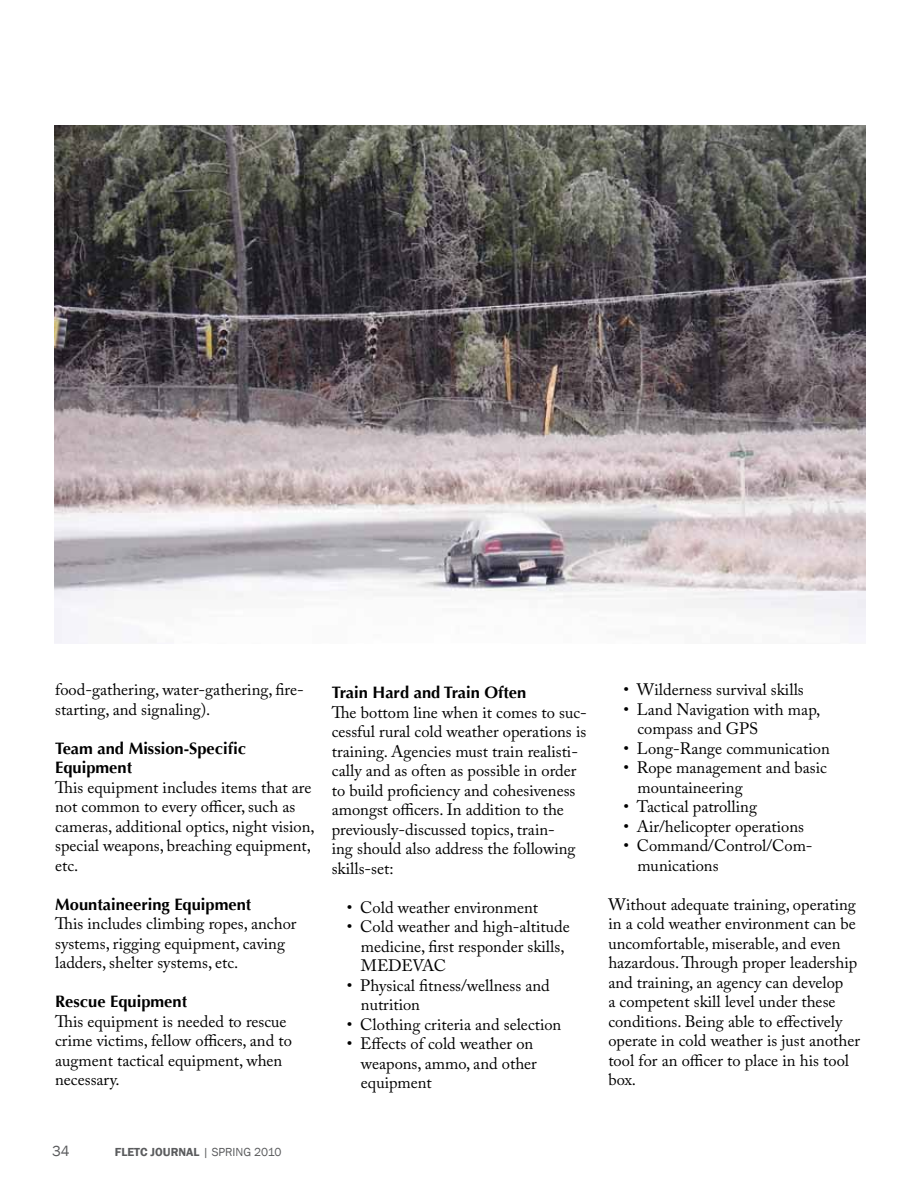
<style>
.page{position:relative;width:918px;height:1188px;background:#fff}
.page>*{position:absolute;margin:0;border:0;box-sizing:border-box;transform-origin:0 0}
.t1{font:16.5px/19.5px "Adobe Caslon Pro";color:#000}
.t2{font:700 16.5px/19.5px "Optima";color:#000}
.t3{font:15px "Franklin Gothic";color:#5a5b5d}
.t4{font:600 12px "Franklin Gothic";color:#5a5b5d}
.s1{font-weight:400}
</style>
<div class="page">
<img style="left:55px;top:125px;width:810px;height:519px">
<p class="t1" style="left:55px;top:680px;width:250px">food-gathering, water-gathering, fire&shy;starting, and signaling).</p>
<p class="t2" style="left:55px;top:739px;width:192px">Team and Mission-Specific<br>Equipment</p>
<p class="t1" style="left:55px;top:777px;width:261px">This equipment includes items that are not common to every officer, such as cameras, additional optics, night vision, special weapons, breaching equipment, etc.</p>
<p class="t2" style="left:55px;top:895px;width:198px">Mountaineering Equipment</p>
<p class="t1" style="left:55px;top:914px;width:243px">This includes climbing ropes, anchor systems, rigging equipment, caving ladders, shelter systems, etc.</p>
<p class="t2" style="left:55px;top:992px;width:134px">Rescue Equipment</p>
<p class="t1" style="left:55px;top:1011px;width:238px">This equipment is needed to rescue crime victims, fellow officers, and to augment tactical equipment, when necessary.</p>
<p class="t2" style="left:332px;top:683px;width:196px">Train Hard and Train Often</p>
<p class="t1" style="left:332px;top:702px;width:257px">The bottom line when it comes to suc&shy;cessful rural cold weather operations is training. Agencies must train realisti&shy;cally and as often as possible in order to build proficiency and cohesiveness amongst officers. In addition to the previously-discussed topics, train-<br>ing should also address the following skills-set:</p>
<p class="t1" style="left:347px;top:897px;width:193px">• Cold weather environment</p>
<p class="t1" style="left:347px;top:917px;width:224px">• Cold weather and high-altitude</p>
<p class="t1" style="left:361px;top:936px;width:205px">medicine, first responder skills,<br>MEDEVAC</p>
<p class="t1" style="left:347px;top:975px;width:205px">• Physical fitness/wellness and</p>
<p class="t1" style="left:361px;top:995px;width:61px">nutrition</p>
<p class="t1" style="left:347px;top:1014px;width:216px">• Clothing criteria and selection</p>
<p class="t1" style="left:347px;top:1034px;width:188px">• Effects of cold weather on</p>
<p class="t1" style="left:361px;top:1053px;width:178px">weapons, ammo, and other equipment</p>
<p class="t3" style="left:52px;top:1142px;width:19px">34</p>
<p class="t4" style="left:115px;top:1144px;width:168px">FLETC JOURNAL <span class="s1">| SPRING 2010</span></p>
<p class="t1" style="left:623px;top:680px;width:182px">• Wilderness survival skills</p>
<p class="t1" style="left:623px;top:699px;width:199px">• Land Navigation with map,</p>
<p class="t1" style="left:638px;top:719px;width:122px">compass and GPS</p>
<p class="t1" style="left:623px;top:738px;width:208px">• Long-Range communication</p>
<p class="t1" style="left:623px;top:758px;width:205px">• Rope management and basic</p>
<p class="t1" style="left:638px;top:777px;width:107px">mountaineering</p>
<p class="t1" style="left:623px;top:797px;width:135px">• Tactical patrolling</p>
<p class="t1" style="left:623px;top:816px;width:182px">• Air/helicopter operations</p>
<p class="t1" style="left:623px;top:836px;width:191px">• Command/Control/Com-</p>
<p class="t1" style="left:638px;top:855px;width:83px">munications</p>
<p class="t1" style="left:608px;top:894px;width:253px">Without adequate training, operating in a cold weather environment can be uncomfortable, miserable, and even hazardous. Through proper leadership and training, an agency can develop<br>a competent skill level under these conditions. Being able to effectively operate in cold weather is just another tool for an officer to place in his tool box.</p>
</div>
